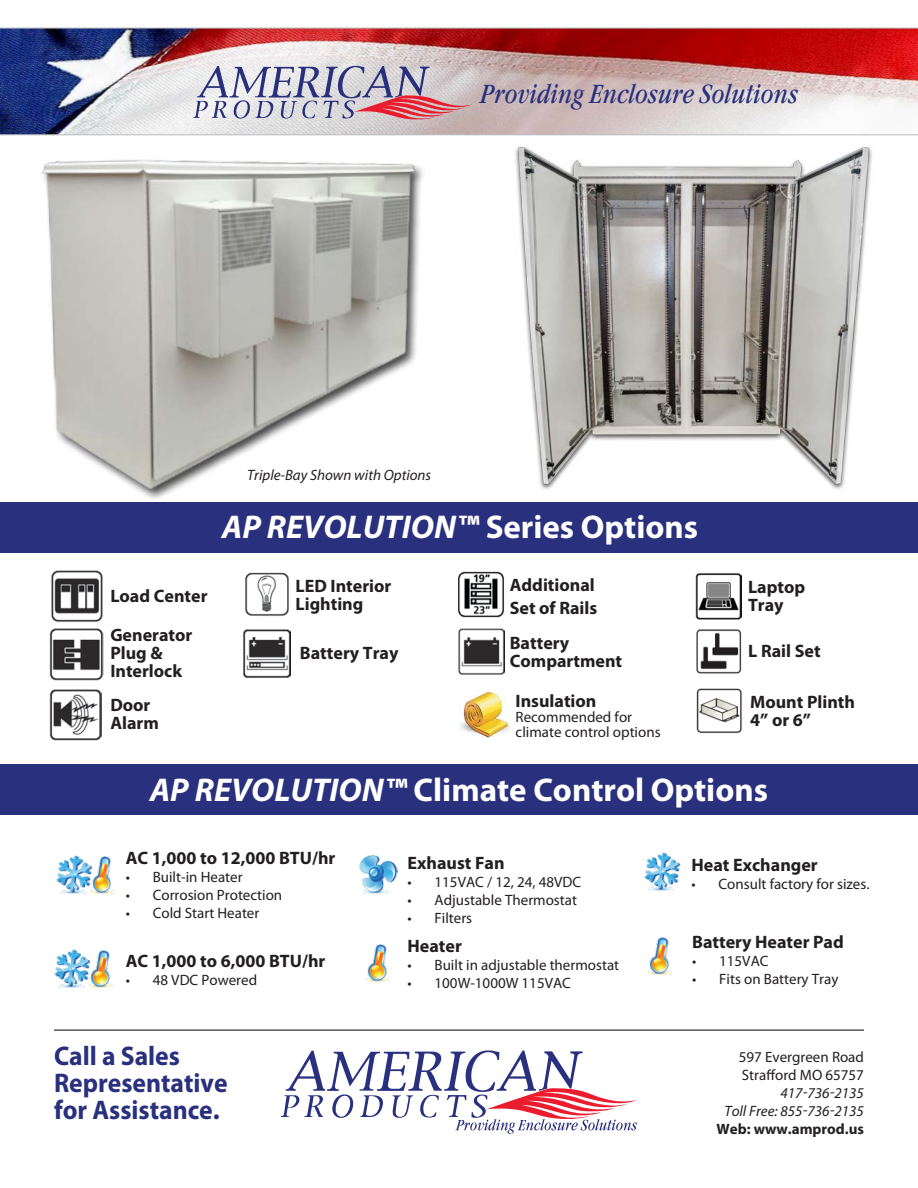
<style>
.page{position:relative;width:918px;height:1188px;background:#fff}
.page>*{position:absolute;margin:0;border:0;box-sizing:border-box;transform-origin:0 0}
.t1{font:700 33px "Myriad Pro";color:#fff}
.t2{font:italic 700 33px "Myriad Pro";color:#fff}
.t3{font:700 27px/27px "Myriad Pro";color:#29307d;scale:.95 1}
.t4{font:italic condensed 27px "Garamond Itc T";color:#29307d}
.t5{font:700 18px/18px "Myriad Pro";color:#231f20}
.t6{font:15px/15px "Myriad Pro";color:#231f20}
.t7{font:italic 15px/18px "Myriad Pro";color:#231f20;text-align:right}
.t8{font:700 15px "Myriad Pro";color:#231f20}
.s1{font-style:normal}
.s2{font-style:italic}
</style>
<div class="page">
<img style="left:360px;top:856px;width:38px;height:38px">
<img style="left:54px;top:950px;width:35px;height:38px">
<img style="left:56px;top:856px;width:35px;height:38px">
<img style="left:644px;top:853px;width:37px;height:38px">
<img style="left:89px;top:951px;width:24px;height:37px">
<img style="left:91px;top:857px;width:23px;height:37px">
<img style="left:366px;top:944px;width:24px;height:37px">
<img style="left:648px;top:938px;width:24px;height:37px">
<img style="left:515px;top:147px;width:357px;height:343px">
<img style="left:41px;top:159px;width:382px;height:340px">
<img style="left:459px;top:691px;width:50px;height:47px">
<img style="left:696px;top:688px;width:46px;height:46px">
<img style="left:696px;top:629px;width:45px;height:45px">
<div style="left:0;top:502px;width:918px;height:51px;background:#29307d"></div>
<img style="left:245px;top:572px;width:44px;height:44px">
<div style="left:50px;top:685px;width:52px;height:57px;background:linear-gradient(to right,#fff,#fff)"></div>
<img style="left:50px;top:688px;width:52px;height:52px">
<img style="left:695px;top:573px;width:46px;height:47px">
<img style="left:243px;top:630px;width:48px;height:48px">
<svg style="left:458px;top:628px;width:47px;height:47px"></svg>
<img style="left:459px;top:629px;width:45px;height:45px">
<img style="left:51px;top:570px;width:52px;height:52px">
<img style="left:50px;top:628px;width:53px;height:53px">
<img style="left:458px;top:571px;width:46px;height:47px">
<div style="left:0;top:765px;width:918px;height:50px;background:#29307d"></div>
<img style="left:0;top:28px;width:918px;height:107px">
<svg style="left:193px;top:65px;width:279px;height:56px;background:#c0b2c0"></svg>
<hr style="left:54px;top:1030px;width:810px;height:1px;background:#231f20">
<svg style="left:281px;top:1050px;width:356px;height:84px"></svg>
<h2 class="t4" style="left:480px;top:78px;width:319px">Providing Enclosure Solutions</h2>
<p class="t7" style="left:247px;top:466px;width:186px">Triple-Bay Shown with Options</p>
<h1 class="t2" style="left:222px;top:506px;width:478px">AP REVOLUTION™ <span class="s1">Series Options</span></h1>
<p class="t5" style="left:110px;top:586px;width:99px">Load Center</p>
<p class="t5" style="left:296px;top:576px;width:97px">LED Interior<br>Lighting</p>
<p class="t5" style="left:110px;top:626px;width:84px">Generator<br>Plug &amp;<br>Interlock</p>
<p class="t5" style="left:110px;top:696px;width:50px">Door<br>Alarm</p>
<p class="t5" style="left:300px;top:643px;width:100px">Battery Tray</p>
<p class="t5" style="left:510px;top:573px;width:89px;line-height:22.5px">Additional<br>Set of Rails</p>
<p class="t5" style="left:510px;top:633px;width:114px">Battery<br>Compartment</p>
<p class="t5" style="left:748px;top:642px;width:74px">L Rail Set</p>
<p class="t5" style="left:750px;top:693px;width:106px">Mount Plinth<br>4” or 6”</p>
<p class="t5" style="left:748px;top:577px;width:59px">Laptop<br>Tray</p>
<p class="t5" style="left:516px;top:691px;width:82px">Insulation</p>
<p class="t6" style="left:516px;top:709px;width:147px">Recommended for climate control options</p>
<h1 class="t1" style="left:150px;top:768px;width:620px"><span class="s2">AP REVOLUTION™</span> Climate Control Options</h1>
<p class="t5" style="left:126px;top:848px;width:211px">AC 1,000 to 12,000 BTU/hr</p>
<p class="t6" style="left:126px;top:869px;width:118px">• Built-in Heater</p>
<p class="t6" style="left:126px;top:887px;width:158px">• Corrosion Protection</p>
<p class="t6" style="left:126px;top:905px;width:135px">• Cold Start Heater</p>
<p class="t5" style="left:126px;top:951px;width:201px">AC 1,000 to 6,000 BTU/hr</p>
<p class="t6" style="left:126px;top:972px;width:133px">• 48 VDC Powered</p>
<p class="t5" style="left:408px;top:854px;width:99px">Exhaust Fan</p>
<p class="t6" style="left:408px;top:875px;width:175px">• 115VAC / 12, 24, 48VDC</p>
<p class="t6" style="left:408px;top:893px;width:171px">• Adjustable Thermostat</p>
<p class="t6" style="left:408px;top:911px;width:66px">• Filters</p>
<p class="t5" style="left:408px;top:936px;width:56px">Heater</p>
<p class="t6" style="left:408px;top:957px;width:213px">• Built in adjustable thermostat</p>
<p class="t6" style="left:408px;top:975px;width:165px">• 100W-1000W 115VAC</p>
<p class="t5" style="left:692px;top:855px;width:128px">Heat Exchanger</p>
<p class="t6" style="left:692px;top:876px;width:179px">• Consult factory for sizes.</p>
<p class="t5" style="left:692px;top:932px;width:153px">Battery Heater Pad</p>
<p class="t6" style="left:692px;top:953px;width:78px">• 115VAC</p>
<p class="t6" style="left:692px;top:971px;width:148px">• Fits on Battery Tray</p>
<h2 class="t3" style="left:54px;top:1042px;width:184px">Call a Sales<br>Representative for Assistance.</h2>
<p class="t6" style="left:739px;top:1048px;width:127px;line-height:18px">597 Evergreen Road<br>Strafford MO 65757</p>
<p class="t7" style="left:725px;top:1084px;width:141px">417-736-2135<br>Toll Free: 855-736-2135</p>
<p class="t8" style="left:717px;top:1119px;width:149px">Web: www.amprod.us</p>
</div>
